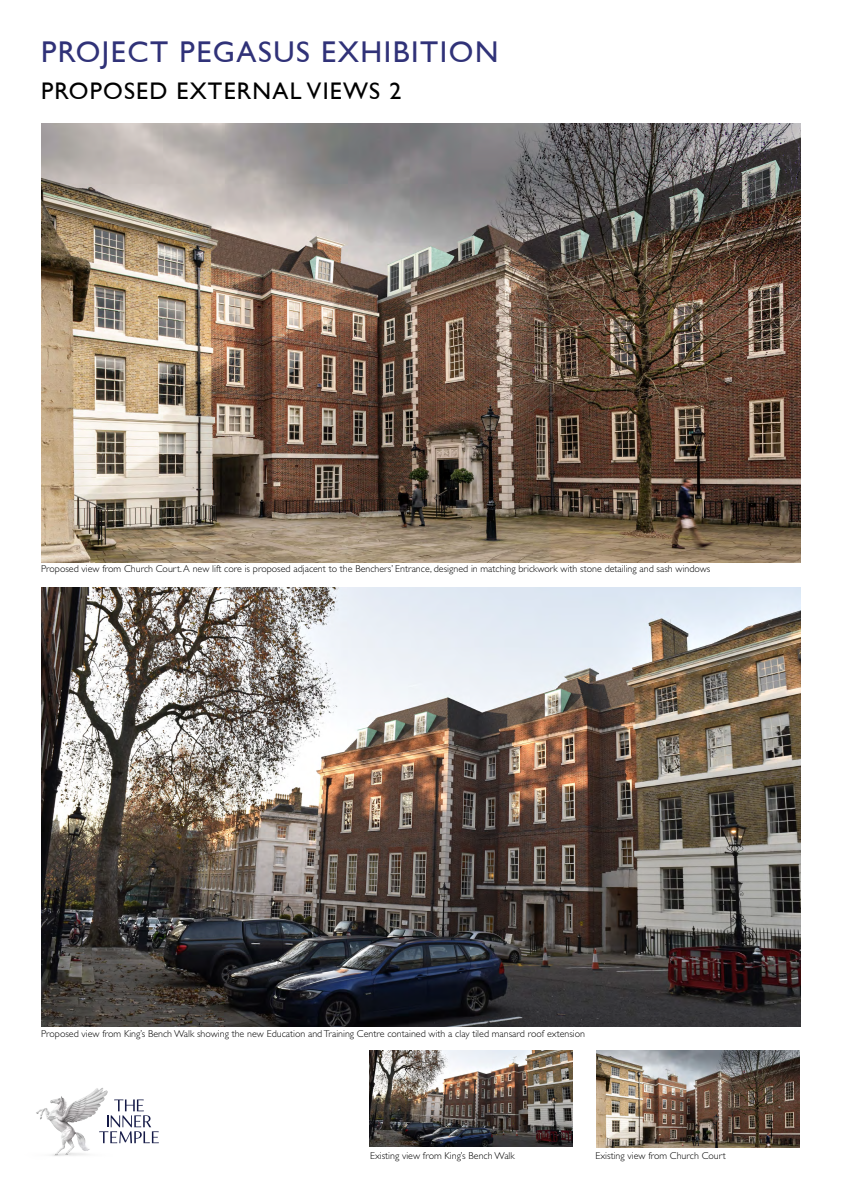
<style>
.page{position:relative;width:842px;height:1192px;background:#fff}
.page>*{position:absolute;margin:0;border:0;box-sizing:border-box;transform-origin:0 0}
.t1{font:30px "Gill Sans";letter-spacing:.05em;color:#303278}
.t2{font:24px "Gill Sans";letter-spacing:.05em;color:#000}
.t3{font:300 10px "Gill Sans";color:#000}
</style>
<div class="page">
<img style="left:36px;top:1087px;width:84px;height:69px">
<svg style="left:99px;top:1099px;width:60px;height:44px"></svg>
<img style="left:41px;top:123px;width:760px;height:439px">
<img style="left:41px;top:587px;width:760px;height:440px">
<img style="left:596px;top:1051px;width:203px;height:97px">
<img style="left:370px;top:1051px;width:203px;height:95px">
<h1 class="t1" style="left:41px;top:34px;width:459px">PROJECT PEGASUS EXHIBITION</h1>
<p class="t2" style="left:41px;top:77px;width:362px">PROPOSED EXTERNAL VIEWS 2</p>
<p class="t3" style="left:41px;top:564px;width:671px">Proposed view from Church Court. A new lift core is proposed adjacent to the Benchers’ Entrance, designed in matching brickwork with stone detailing and sash windows</p>
<p class="t3" style="left:41px;top:1028px;width:546px">Proposed view from King’s Bench Walk showing the new Education and Training Centre contained with a clay tiled mansard roof extension</p>
<p class="t3" style="left:370px;top:1150px;width:146px">Existing view from King’s Bench Walk</p>
<p class="t3" style="left:595px;top:1150px;width:132px">Existing view from Church Court</p>
</div>
